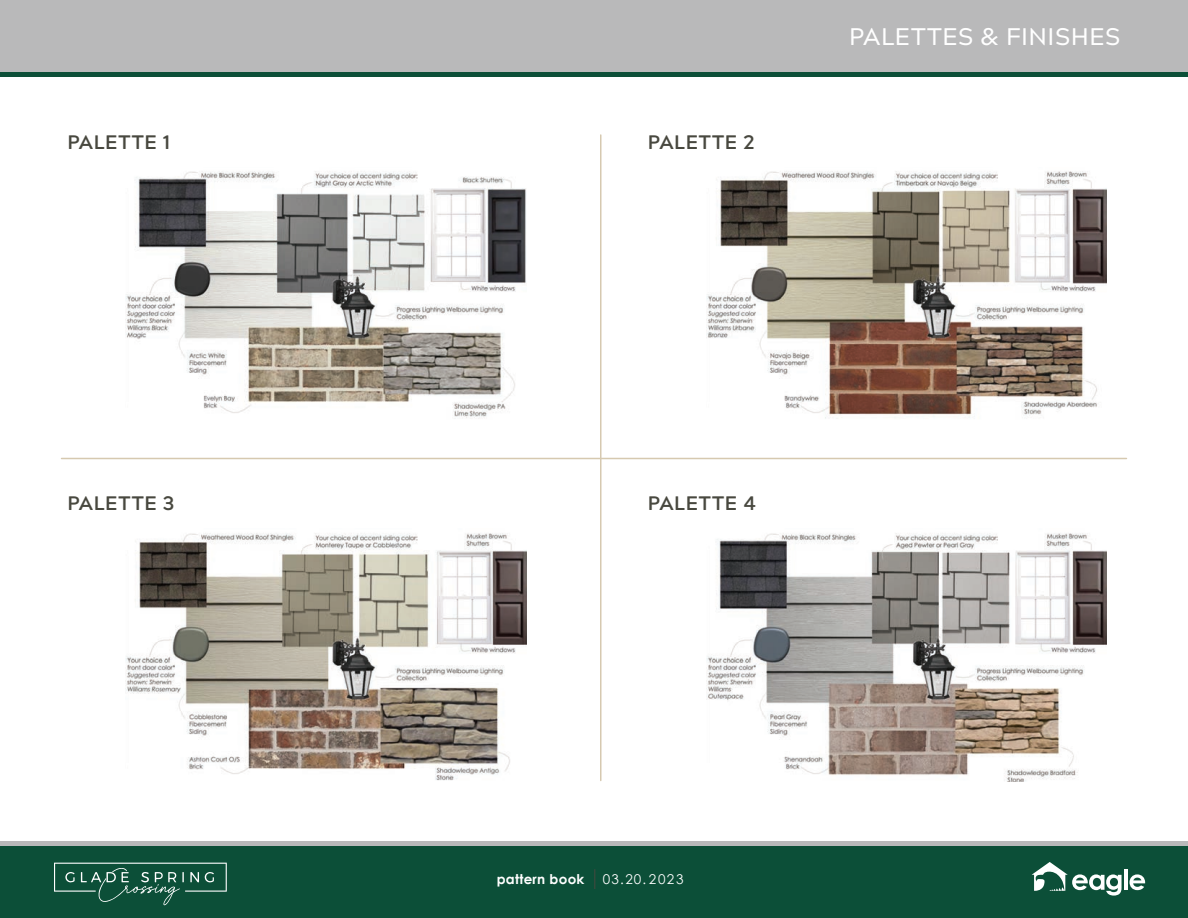
<style>
.page{position:relative;width:1188px;height:918px;background:#fff}
.page>*{position:absolute;margin:0;border:0;box-sizing:border-box;transform-origin:0 0}
.t1{font:500 24px "Acherus Grotesque";letter-spacing:.02em;color:#fff}
.t2{font:700 19.5px "Acherus Grotesque";letter-spacing:.03em;color:#48483f}
.t3{font:700 13.5px "Century Gothic";letter-spacing:.02em;color:#fff}
.s1{font-weight:400;font-size:21.45px;color:#48483f}
.s2{font-weight:400}
</style>
<div class="page">
<div style="left:0;top:0;width:1188px;height:72px;background:#b9b9ba"></div>
<div style="left:0;top:846px;width:1188px;height:72px;background:#0c4f38"></div>
<div style="left:0;top:72px;width:1188px;height:5px;background:#0c4f38"></div>
<div style="left:0;top:841px;width:1188px;height:5px;background:#b9b9ba"></div>
<hr style="left:1124px;top:869px;width:4px;height:21px;background:#fff">
<svg style="left:1130px;top:874px;width:15px;height:16px"></svg>
<svg style="left:1032px;top:862px;width:90px;height:34px"></svg>
<svg style="left:54px;top:863px;width:173px;height:42px"></svg>
<img style="left:126px;top:171px;width:400px;height:248px">
<img style="left:126px;top:533px;width:400px;height:248px">
<img style="left:706px;top:171px;width:401px;height:248px">
<img style="left:706px;top:533px;width:401px;height:248px">
<hr style="left:600px;top:135px;width:2px;height:646px;background:#d6c9b0">
<hr style="left:62px;top:458px;width:1064px;height:1px;background:#d6c9b0">
<p class="t2" style="left:68px;top:126px;width:104px">PALETTE 1</p>
<p class="t2" style="left:648px;top:126px;width:108px">PALETTE 2</p>
<p class="t1" style="left:849px;top:16px;width:273px">PALETTES &amp; FINISHES</p>
<p class="t2" style="left:68px;top:487px;width:108px">PALETTE 3</p>
<p class="t2" style="left:648px;top:487px;width:110px">PALETTE 4</p>
<p class="t3" style="left:497px;top:870px;width:188px">pattern book <span class="s1">|</span> <span class="s2">03.20.2023</span></p>
</div>
